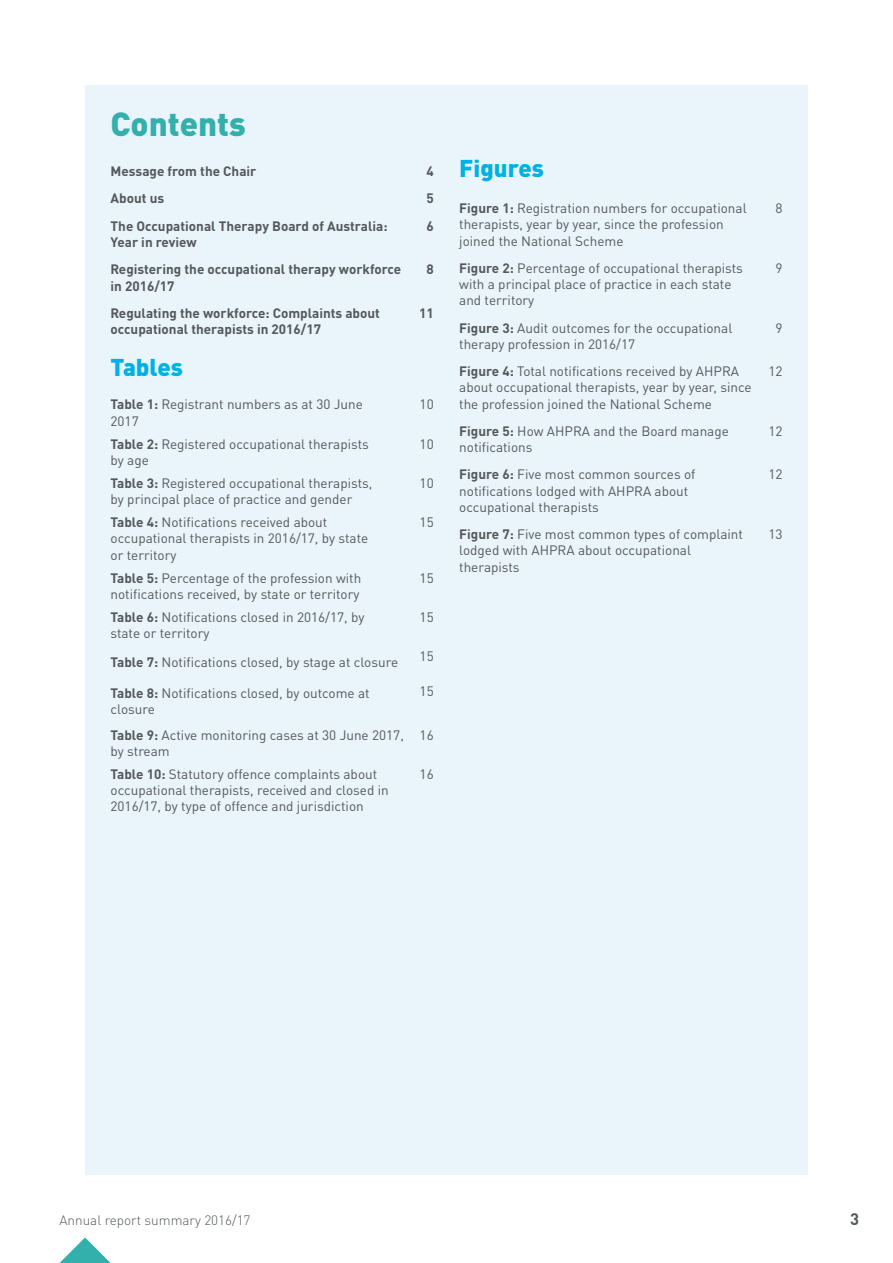
<style>
.page{position:relative;width:893px;height:1263px;background:#fff}
.page>*{position:absolute;margin:0;border:0;box-sizing:border-box;transform-origin:0 0}
.t1{font:900 33px "DINOT";color:#33b0ab}
.t2{font:900 24px "DINOT";color:#00b1e3}
.t3{font:700 16.5px "DINOT";color:#54585b}
.t4{font:13.5px/16.2px "DINOT";color:#54585b}
.t5{font:700 13.5px/16.2px "DINOT";color:#54585b}
.t6{font:300 13.5px "DINOT";color:#54585b}
.s1{font-weight:700}
</style>
<div class="page">
<svg style="left:59px;top:1237px;width:52px;height:26px"></svg>
<div style="left:85px;top:85px;width:723px;height:1090px;background:#e9f4fb"></div>
<h1 class="t1" style="left:111px;top:102px;width:137px">Contents</h1>
<p class="t5" style="left:111px;top:162px;width:147px">Message from the Chair</p>
<p class="t5" style="left:426px;top:162px;width:9px">4</p>
<p class="t5" style="left:111px;top:190px;width:55px">About us</p>
<p class="t5" style="left:426px;top:190px;width:9px">5</p>
<p class="t5" style="left:111px;top:217px;width:278px">The Occupational Therapy Board of Australia:<br>Year in review</p>
<p class="t5" style="left:426px;top:217px;width:9px">6</p>
<p class="t5" style="left:111px;top:261px;width:292px">Registering the occupational therapy workforce in 2016/17</p>
<p class="t5" style="left:426px;top:261px;width:9px">8</p>
<p class="t5" style="left:111px;top:305px;width:271px">Regulating the workforce: Complaints about occupational therapists in 2016/17</p>
<p class="t5" style="left:419px;top:305px;width:16px">11</p>
<h2 class="t2" style="left:111px;top:351px;width:74px">Tables</h2>
<p class="t4" style="left:111px;top:396px;width:254px"><span class="s1">Table 1:</span> Registrant numbers as at 30 June<br>2017</p>
<p class="t4" style="left:420px;top:396px;width:16px">10</p>
<p class="t4" style="left:111px;top:435px;width:260px"><span class="s1">Table 2:</span> Registered occupational therapists by age</p>
<p class="t4" style="left:420px;top:435px;width:16px">10</p>
<p class="t4" style="left:111px;top:475px;width:263px"><span class="s1">Table 3:</span> Registered occupational therapists, by principal place of practice and gender</p>
<p class="t4" style="left:420px;top:475px;width:16px">10</p>
<p class="t4" style="left:111px;top:514px;width:259px"><span class="s1">Table 4:</span> Notifications received about occupational therapists in 2016/17, by state or territory</p>
<p class="t4" style="left:420px;top:514px;width:16px">15</p>
<p class="t4" style="left:111px;top:569px;width:252px"><span class="s1">Table 5:</span> Percentage of the profession with notifications received, by state or territory</p>
<p class="t4" style="left:420px;top:569px;width:16px">15</p>
<p class="t4" style="left:111px;top:609px;width:255px"><span class="s1">Table 6:</span> Notifications closed in 2016/17, by state or territory</p>
<p class="t4" style="left:420px;top:609px;width:16px">15</p>
<p class="t4" style="left:111px;top:654px;width:289px"><span class="s1">Table 7:</span> Notifications closed, by stage at closure</p>
<p class="t4" style="left:420px;top:648px;width:16px">15</p>
<p class="t4" style="left:111px;top:685px;width:261px"><span class="s1">Table 8:</span> Notifications closed, by outcome at closure</p>
<p class="t4" style="left:420px;top:683px;width:16px">15</p>
<p class="t4" style="left:111px;top:726px;width:295px"><span class="s1">Table 9:</span> Active monitoring cases at 30 June 2017, by stream</p>
<p class="t4" style="left:420px;top:726px;width:16px">16</p>
<p class="t4" style="left:111px;top:766px;width:280px"><span class="s1">Table 10:</span> Statutory offence complaints about occupational therapists, received and closed in<br>2016/17, by type of offence and jurisdiction</p>
<p class="t4" style="left:420px;top:766px;width:16px">16</p>
<h2 class="t2" style="left:459px;top:153px;width:86px">Figures</h2>
<p class="t4" style="left:459px;top:200px;width:289px"><span class="s1">Figure 1:</span> Registration numbers for occupational therapists, year by year, since the profession joined the National Scheme</p>
<p class="t4" style="left:775px;top:200px;width:9px">8</p>
<p class="t4" style="left:459px;top:260px;width:285px"><span class="s1">Figure 2:</span> Percentage of occupational therapists with a principal place of practice in each state and territory</p>
<p class="t4" style="left:775px;top:260px;width:9px">9</p>
<p class="t4" style="left:459px;top:319px;width:275px"><span class="s1">Figure 3:</span> Audit outcomes for the occupational therapy profession in 2016/17</p>
<p class="t4" style="left:775px;top:319px;width:9px">9</p>
<p class="t4" style="left:459px;top:363px;width:294px"><span class="s1">Figure 4:</span> Total notifications received by AHPRA about occupational therapists, year by year, since the profession joined the National Scheme</p>
<p class="t4" style="left:768px;top:363px;width:16px">12</p>
<p class="t4" style="left:459px;top:423px;width:271px"><span class="s1">Figure 5:</span> How AHPRA and the Board manage notifications</p>
<p class="t4" style="left:768px;top:423px;width:16px">12</p>
<p class="t4" style="left:459px;top:466px;width:238px"><span class="s1">Figure 6:</span> Five most common sources of notifications lodged with AHPRA about occupational therapists</p>
<p class="t4" style="left:768px;top:466px;width:16px">12</p>
<p class="t4" style="left:459px;top:526px;width:285px"><span class="s1">Figure 7:</span> Five most common types of complaint lodged with AHPRA about occupational therapists</p>
<p class="t4" style="left:768px;top:526px;width:16px">13</p>
<p class="t6" style="left:60px;top:1211px;width:193px">Annual report summary 2016/17</p>
<p class="t3" style="left:850px;top:1208px;width:10px">3</p>
</div>
